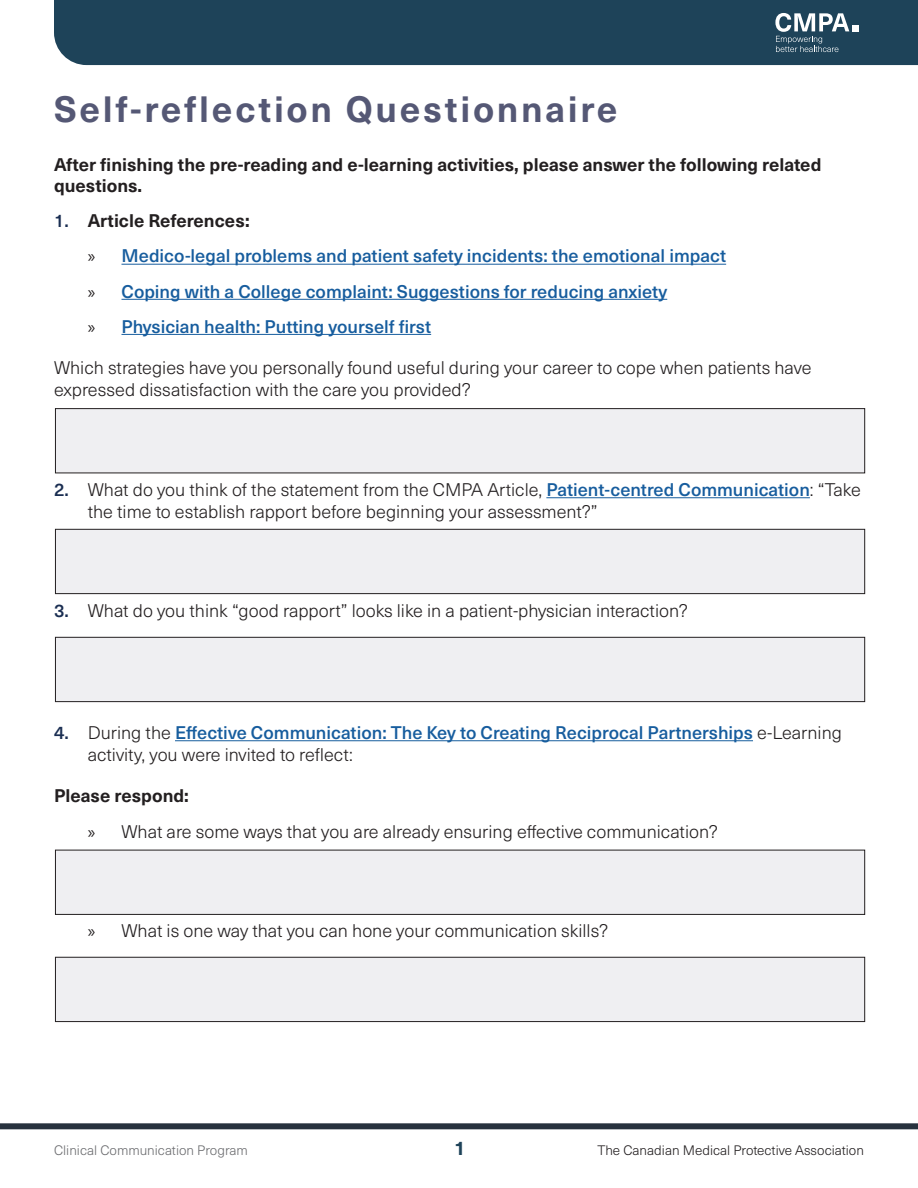
<style>
.page{position:relative;width:918px;height:1188px;background:#fff}
.page>*{position:absolute;margin:0;border:0;box-sizing:border-box;transform-origin:0 0}
.t1{font:700 36px "Neue Haas Unica Pro";letter-spacing:.075em;color:#555875}
.t2{font:700 19.5px "Neue Haas Unica Pro";color:#1e4359}
.t3{font:300 18px/21.6px "Neue Haas Unica Pro";color:#231f20}
.t4{font:500 18px/21.6px "Neue Haas Unica Pro";color:#175d9e}
.t5{font:700 18px/21.6px "Neue Haas Unica Pro";color:#231f20}
.t6{font:300 13.5px "Neue Haas Unica Pro";color:#231f20}
.t7{font:300 13.5px "Neue Haas Unica Pro";color:#6c6d70}
.s1{font-weight:500;color:#1a2e52}
.s2{font-family:"Myriad Pro";font-weight:400;color:#231f20}
.s3{font-weight:500;color:#175d9e}
.s4{color:#1a2e52}
.s5{font-weight:300;color:#231f20}
.s6{font-family:"Myriad Pro";font-weight:400}
</style>
<div class="page">
<div style="left:0;top:1123px;width:918px;height:6px;background:#27323e"></div>
<div style="left:54px;top:0;width:864px;height:65px;background:#1e4359"></div>
<svg style="left:775px;top:13px;width:84px;height:39px"></svg>
<hr style="left:122px;top:264px;width:604px;height:1px;background:#175d9e">
<hr style="left:122px;top:299px;width:545px;height:1px;background:#175d9e">
<hr style="left:122px;top:334px;width:309px;height:1px;background:#175d9e">
<hr style="left:546px;top:497px;width:264px;height:1px;background:#175d9e">
<hr style="left:175px;top:740px;width:578px;height:1px;background:#175d9e">
<div style="left:55px;top:409px;width:810px;height:64px;background:#efeff2"></div>
<div style="left:55px;top:408px;width:810px;height:65px;border:1px solid #231f20"></div>
<div style="left:55px;top:529px;width:810px;height:65px;background:#efeff2"></div>
<div style="left:55px;top:529px;width:810px;height:65px;border:1px solid #231f20"></div>
<div style="left:55px;top:637px;width:810px;height:65px;background:#efeff2"></div>
<div style="left:55px;top:637px;width:810px;height:65px;border:1px solid #231f20"></div>
<div style="left:55px;top:850px;width:810px;height:64px;background:#efeff2"></div>
<div style="left:55px;top:850px;width:810px;height:65px;border:1px solid #231f20"></div>
<div style="left:55px;top:957px;width:810px;height:65px;background:#efeff2"></div>
<div style="left:55px;top:957px;width:810px;height:65px;border:1px solid #231f20"></div>
<h1 class="t1" style="left:54px;top:87px;width:565px">Self-reflection Questionnaire</h1>
<h2 class="t5" style="left:54px;top:154px;width:769px">After finishing the pre-reading and e-learning activities, please answer the following related questions.</h2>
<h2 class="t5" style="left:54px;top:210px;width:197px"><span class="s1">1.</span> Article References:</h2>
<p class="t4" style="left:88px;top:245px;width:640px"><span class="s2">»</span> Medico-legal problems and patient safety incidents: the emotional impact</p>
<p class="t4" style="left:88px;top:281px;width:581px"><span class="s2">»</span> Coping with a College complaint: Suggestions for reducing anxiety</p>
<p class="t4" style="left:88px;top:316px;width:345px"><span class="s2">»</span> Physician health: Putting yourself first</p>
<p class="t3" style="left:54px;top:358px;width:759px">Which strategies have you personally found useful during your career to cope when patients have expressed dissatisfaction with the care you provided?</p>
<h2 class="t3" style="left:88px;top:479px;width:775px;text-indent:-34px"><span class="s1">2.</span> What do you think of the statement from the CMPA Article, <span class="s3">Patient-centred Communication</span>: “Take the time to establish rapport before beginning your assessment?”</h2>
<h2 class="t3" style="left:54px;top:601px;width:635px"><span class="s1">3.</span> What do you think “good rapport” looks like in a patient-physician interaction?</h2>
<h2 class="t4" style="left:88px;top:722px;width:756px;text-indent:-34px"><span class="s4">4.</span> <span class="s5">During the</span> Effective Communication: The Key to Creating Reciprocal Partnerships <span class="s5">e-Learning activity, you were invited to reflect:</span></h2>
<h3 class="t5" style="left:54px;top:785px;width:136px">Please respond:</h3>
<p class="t3" style="left:88px;top:821px;width:632px"><span class="s6">»</span> What are some ways that you are already ensuring effective communication?</p>
<p class="t3" style="left:88px;top:921px;width:522px"><span class="s6">»</span> What is one way that you can hone your communication skills?</p>
<p class="t7" style="left:54px;top:1142px;width:195px">Clinical Communication Program</p>
<p class="t2" style="left:454px;top:1136px;width:13px">1</p>
<p class="t6" style="left:597px;top:1142px;width:268px">The Canadian Medical Protective Association</p>
</div>
